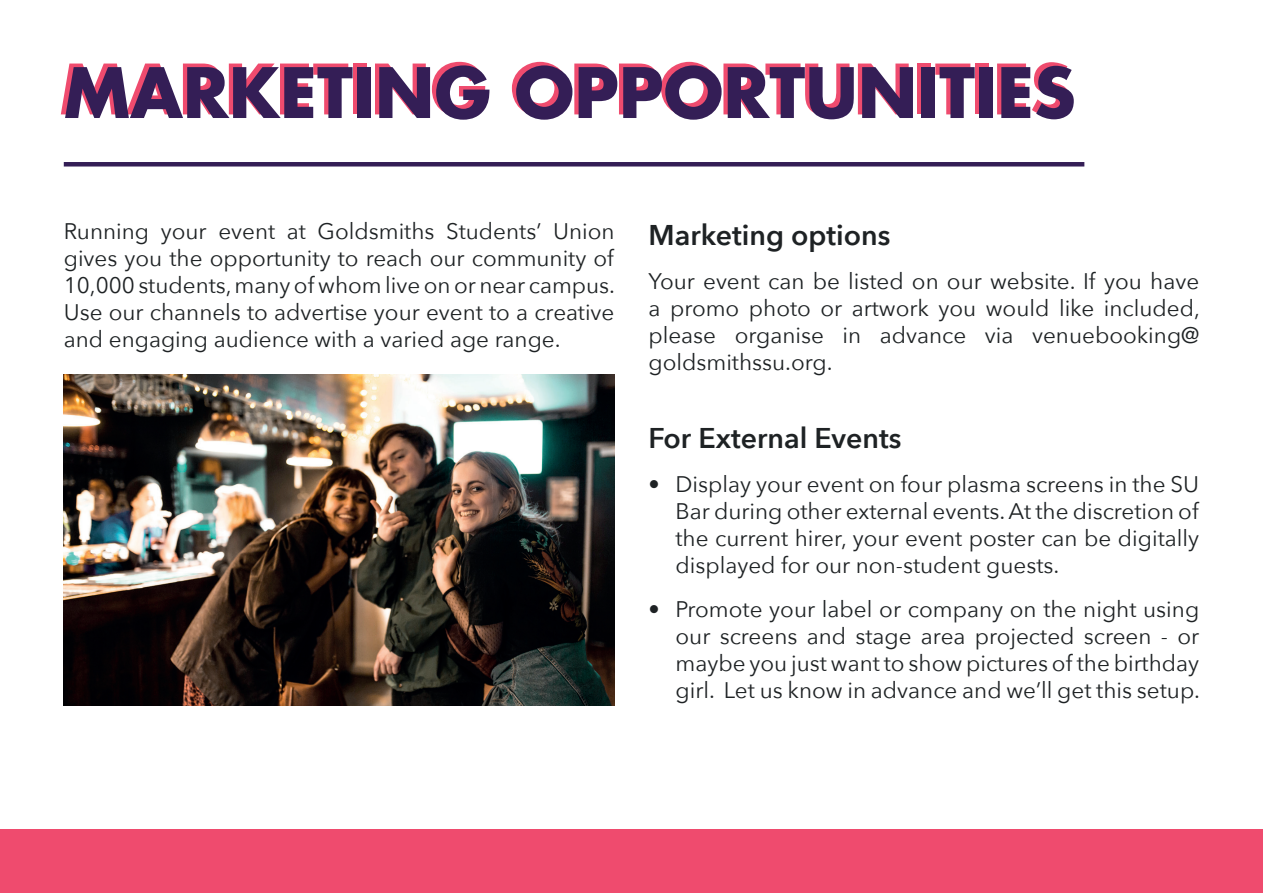
<style>
.page{position:relative;width:1263px;height:893px;background:#fff}
.page>*{position:absolute;margin:0;border:0;box-sizing:border-box;transform-origin:0 0}
.t1{font:700 67.5px "Futura";color:#341e56}
.t2{font:600 28.5px "Avenir Next";color:#1e2224}
.t3{font:22.5px/27px "Avenir Next";color:#1e2224;text-align:justify}
</style>
<div class="page">
<div style="left:64px;top:162px;width:1020px;height:5px;background:#341e56"></div>
<div style="left:0;top:829px;width:1263px;height:64px;background:#ef4b6e"></div>
<img style="left:64px;top:374px;width:550px;height:332px">
<h1 class="t1" style="left:64px;top:48px;width:1013px">MARKETING OPPORTUNITIES</h1>
<p class="t3" style="left:64px;top:217px;width:553px">Running your event at Goldsmiths Students’ Union gives you the opportunity to reach our community of 10,000 students, many of whom live on or near campus.<br>Use our channels to advertise your event to a creative and engaging audience with a varied age range.</p>
<p class="t2" style="left:648px;top:211px;width:244px">Marketing options</p>
<p class="t3" style="left:648px;top:267px;width:553px">Your event can be listed on our website. If you have a promo photo or artwork you would like included, please organise in advance via venuebooking@ goldsmithssu.org.</p>
<p class="t2" style="left:648px;top:414px;width:254px">For External Events</p>
<p class="t3" style="left:675px;top:470px;width:525px;text-indent:-27px">• Display your event on four plasma screens in the SU Bar during other external events. At the discretion of the current hirer, your event poster can be digitally displayed for our non-student guests.</p>
<p class="t3" style="left:675px;top:595px;width:526px;text-indent:-27px">• Promote your label or company on the night using our screens and stage area projected screen - or maybe you just want to show pictures of the birthday girl. Let us know in advance and we’ll get this setup.</p>
</div>
